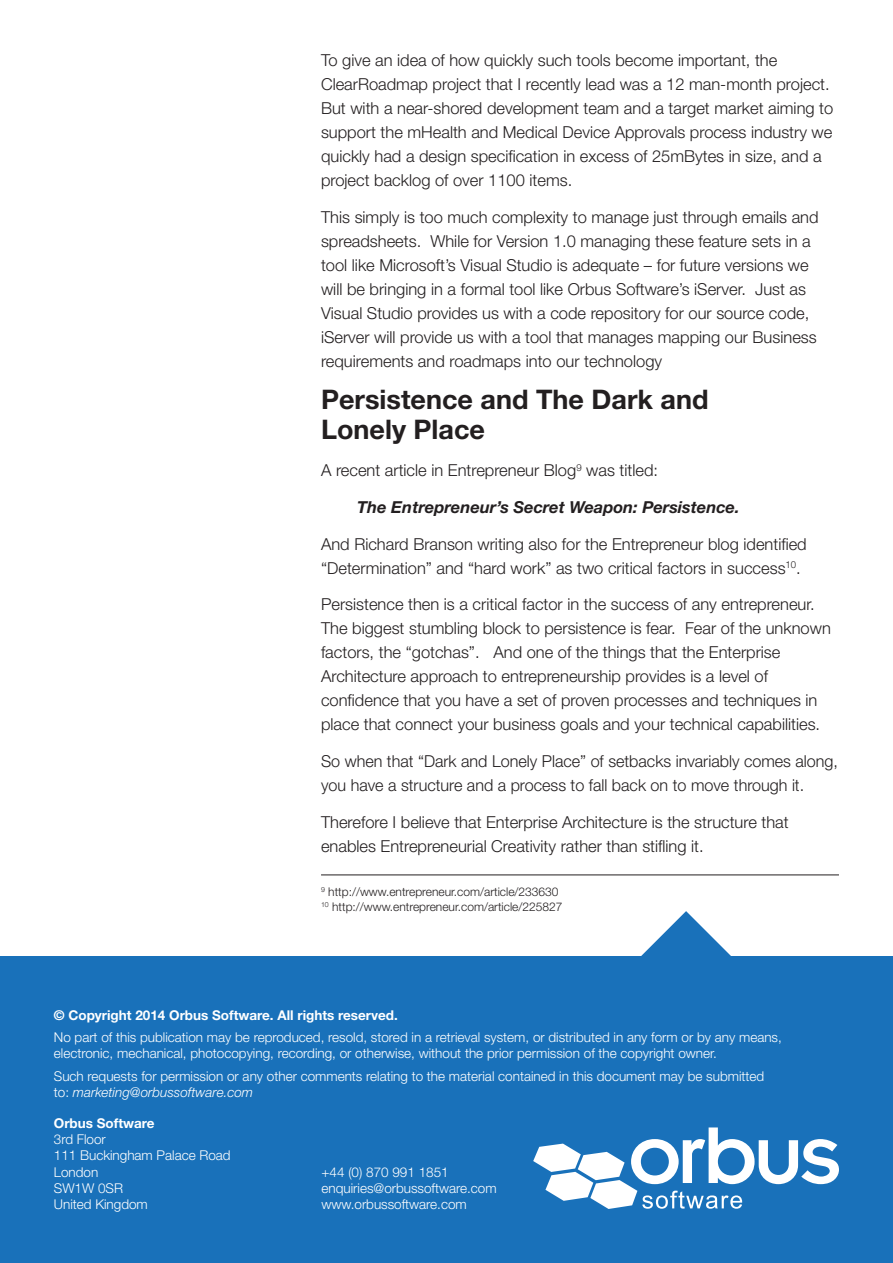
<style>
.page{position:relative;width:893px;height:1263px;background:#fff}
.page>*{position:absolute;margin:0;border:0;box-sizing:border-box;transform-origin:0 0}
.t1{font:700 27px/30px "Helvetica Neue LT Std";color:#231f20}
.t2{font:300 16.5px/24px "Helvetica Neue LT Std";color:#231f20}
.t3{font:italic 700 16.5px "Helvetica Neue LT Std";color:#231f20}
.t4{font:300 13.5px/16.2px "Helvetica Neue LT Std";color:#fff}
.t5{font:700 13.5px "Helvetica Neue LT Std";color:#fff}
.t6{font:300 12px "Helvetica Neue LT Std";color:#231f20}
.s1{font-style:italic}
.s2{font-weight:700}
</style>
<div class="page">
<div style="left:0;top:956px;width:893px;height:307px;background:#1971ba"></div>
<svg style="left:533px;top:1127px;width:306px;height:82px"></svg>
<svg style="left:641px;top:911px;width:90px;height:45px"></svg>
<hr style="left:321px;top:874px;width:518px;height:1px;background:#231f20">
<p class="t2" style="left:321px;top:48px;width:514px">To give an idea of how quickly such tools become important, the ClearRoadmap project that I recently lead was a 12 man-month project.<br>But with a near-shored development team and a target market aiming to support the mHealth and Medical Device Approvals process industry we quickly had a design specification in excess of 25mBytes in size, and a project backlog of over 1100 items.</p>
<p class="t2" style="left:321px;top:204px;width:499px">This simply is too much complexity to manage just through emails and spreadsheets. While for Version 1.0 managing these feature sets in a tool like Microsoft’s Visual Studio is adequate – for future versions we will be bringing in a formal tool like Orbus Software’s iServer. Just as Visual Studio provides us with a code repository for our source code, iServer will provide us with a tool that manages mapping our Business requirements and roadmaps into our technology</p>
<p class="t1" style="left:321px;top:384px;width:389px">Persistence and The Dark and<br>Lonely Place</p>
<p class="t2" style="left:321px;top:458px;width:339px">A recent article in Entrepreneur Blog<sup>9</sup> was titled:</p>
<p class="t3" style="left:357px;top:497px;width:384px">The Entrepreneur’s Secret Weapon: Persistence.</p>
<p class="t2" style="left:321px;top:531px;width:487px">And Richard Branson writing also for the Entrepreneur blog identified “Determination” and “hard work” as two critical factors in success<sup>10</sup>.</p>
<p class="t2" style="left:321px;top:592px;width:511px">Persistence then is a critical factor in the success of any entrepreneur.<br>The biggest stumbling block to persistence is fear. Fear of the unknown factors, the “gotchas”. And one of the things that the Enterprise Architecture approach to entrepreneurship provides is a level of confidence that you have a set of proven processes and techniques in place that connect your business goals and your technical capabilities.</p>
<p class="t2" style="left:321px;top:749px;width:518px">So when that “Dark and Lonely Place” of setbacks invariably comes along, you have a structure and a process to fall back on to move through it.</p>
<p class="t2" style="left:321px;top:810px;width:469px">Therefore I believe that Enterprise Architecture is the structure that enables Entrepreneurial Creativity rather than stifling it.</p>
<p class="t6" style="left:321px;top:884px;width:239px"><sup>9</sup> http://www.entrepreneur.com/article/233630</p>
<p class="t6" style="left:321px;top:899px;width:243px"><sup>10</sup> http://www.entrepreneur.com/article/225827</p>
<p class="t5" style="left:54px;top:1006px;width:346px">© Copyright 2014 Orbus Software. All rights reserved.</p>
<p class="t4" style="left:54px;top:1029px;width:729px">No part of this publication may be reproduced, resold, stored in a retrieval system, or distributed in any form or by any means, electronic, mechanical, photocopying, recording, or otherwise, without the prior permission of the copyright owner.</p>
<p class="t4" style="left:54px;top:1068px;width:712px">Such requests for permission or any other comments relating to the material contained in this document may be submitted to: <span class="s1">marketing@orbussoftware.com</span></p>
<p class="t4" style="left:54px;top:1115px;width:178px"><span class="s2">Orbus Software<br></span>3rd Floor<br>111 Buckingham Palace Road<br>London<br>SW1W 0SR<br>United Kingdom</p>
<p class="t4" style="left:321px;top:1163px;width:177px">+44 (0) 870 991 1851 enquiries@orbussoftware.com www.orbussoftware.com</p>
</div>
